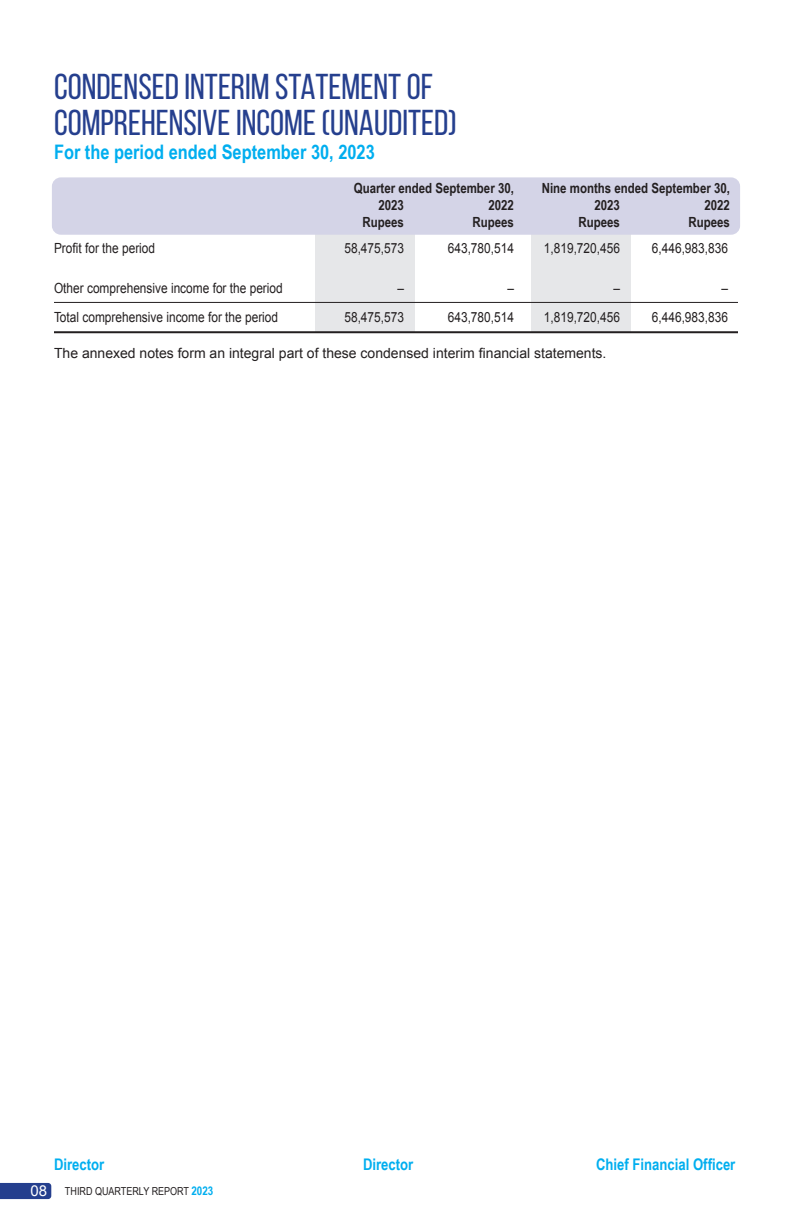
<style>
.page{position:relative;width:792px;height:1224px;background:#fff}
.page>*{position:absolute;margin:0;border:0;box-sizing:border-box;transform-origin:0 0}
.Heading{font:36px "Bebas Neue";color:#253f8e}
.Heading-2{font:700 20px "Arial Narrow";color:#00aeef}
.Table_text_reg_LA{font:700 16px "Arial Narrow";color:#00aeef}
.Table_text_reg_LA-2{font:14px "Arial";color:#231f20;scale:.85 1}
.Table_text_reg_LA-3{font:700 14px "Arial Narrow";color:#231f20}
.Table_text_reg_LA-4{font:14px "Arial";color:#231f20}
.t1{font:11px "Arial Narrow";color:#231f20}
.s1{font-family:"Arial";font-size:15px;color:#fff}
.s2{font-weight:700;font-size:12px;color:#00aeef}
</style>
<div class="page">
<div style="left:315px;top:235px;width:100px;height:98px;background:#e6e7e9"></div>
<div style="left:531px;top:235px;width:99px;height:98px;background:#e6e7e9"></div>
<div style="left:52px;top:177px;width:688px;height:58px;background:#d4d4e7;border-radius:9px"></div>
<hr style="left:54px;top:302px;width:684px;height:1px;background:#231f20">
<hr style="left:54px;top:331px;width:684px;height:2px;background:#231f20">
<svg style="left:0;top:1183px;width:51px;height:16px"></svg>
<p class="Heading" style="left:54px;top:67px;width:380px">CONDENSED INTERIM STATEMENT of</p>
<p class="Heading" style="left:54px;top:103px;width:404px">COMPREHENSIVE INCOME (UNAUDITED)</p>
<p class="Heading-2" style="left:54px;top:137px;width:322px">For the period ended September 30, 2023</p>
<p class="Table_text_reg_LA-3" style="left:354px;top:178px;width:162px">Quarter ended September 30,</p>
<p class="Table_text_reg_LA-3" style="left:542px;top:178px;width:190px">Nine months ended September 30,</p>
<p class="Table_text_reg_LA-3" style="left:378px;top:194px;width:27px">2023</p>
<p class="Table_text_reg_LA-3" style="left:488px;top:194px;width:27px">2022</p>
<p class="Table_text_reg_LA-3" style="left:594px;top:194px;width:27px">2023</p>
<p class="Table_text_reg_LA-3" style="left:704px;top:194px;width:27px">2022</p>
<p class="Table_text_reg_LA-3" style="left:363px;top:211px;width:43px">Rupees</p>
<p class="Table_text_reg_LA-3" style="left:473px;top:211px;width:43px">Rupees</p>
<p class="Table_text_reg_LA-3" style="left:579px;top:211px;width:43px">Rupees</p>
<p class="Table_text_reg_LA-3" style="left:689px;top:211px;width:43px">Rupees</p>
<p class="Table_text_reg_LA-2" style="left:54px;top:239px;width:121px">Profit for the period</p>
<p class="Table_text_reg_LA-2" style="left:344px;top:239px;width:72px">58,475,573</p>
<p class="Table_text_reg_LA-2" style="left:448px;top:239px;width:79px">643,780,514</p>
<p class="Table_text_reg_LA-2" style="left:544px;top:239px;width:91px">1,819,720,456</p>
<p class="Table_text_reg_LA-2" style="left:652px;top:239px;width:91px">6,446,983,836</p>
<p class="Table_text_reg_LA-2" style="left:54px;top:279px;width:271px">Other comprehensive income for the period</p>
<p class="Table_text_reg_LA-2" style="left:397px;top:279px;width:9px">–</p>
<p class="Table_text_reg_LA-2" style="left:507px;top:279px;width:9px">–</p>
<p class="Table_text_reg_LA-2" style="left:613px;top:279px;width:9px">–</p>
<p class="Table_text_reg_LA-2" style="left:721px;top:279px;width:9px">–</p>
<p class="Table_text_reg_LA-2" style="left:54px;top:308px;width:265px">Total comprehensive income for the period</p>
<p class="Table_text_reg_LA-2" style="left:344px;top:308px;width:72px">58,475,573</p>
<p class="Table_text_reg_LA-2" style="left:448px;top:308px;width:79px">643,780,514</p>
<p class="Table_text_reg_LA-2" style="left:544px;top:308px;width:91px">1,819,720,456</p>
<p class="Table_text_reg_LA-2" style="left:652px;top:308px;width:91px">6,446,983,836</p>
<p class="Table_text_reg_LA-4" style="left:54px;top:344px;width:554px">The annexed notes form an integral part of these condensed interim financial statements.</p>
<p class="Table_text_reg_LA" style="left:54px;top:1152px;width:52px">Director</p>
<p class="Table_text_reg_LA" style="left:363px;top:1152px;width:52px">Director</p>
<p class="Table_text_reg_LA" style="left:596px;top:1152px;width:141px">Chief Financial Officer</p>
<p class="t1" style="left:31px;top:1183px;width:184px"><span class="s1">08</span> THIRD QUARTERLY REPORT <span class="s2">2023</span></p>
</div>
